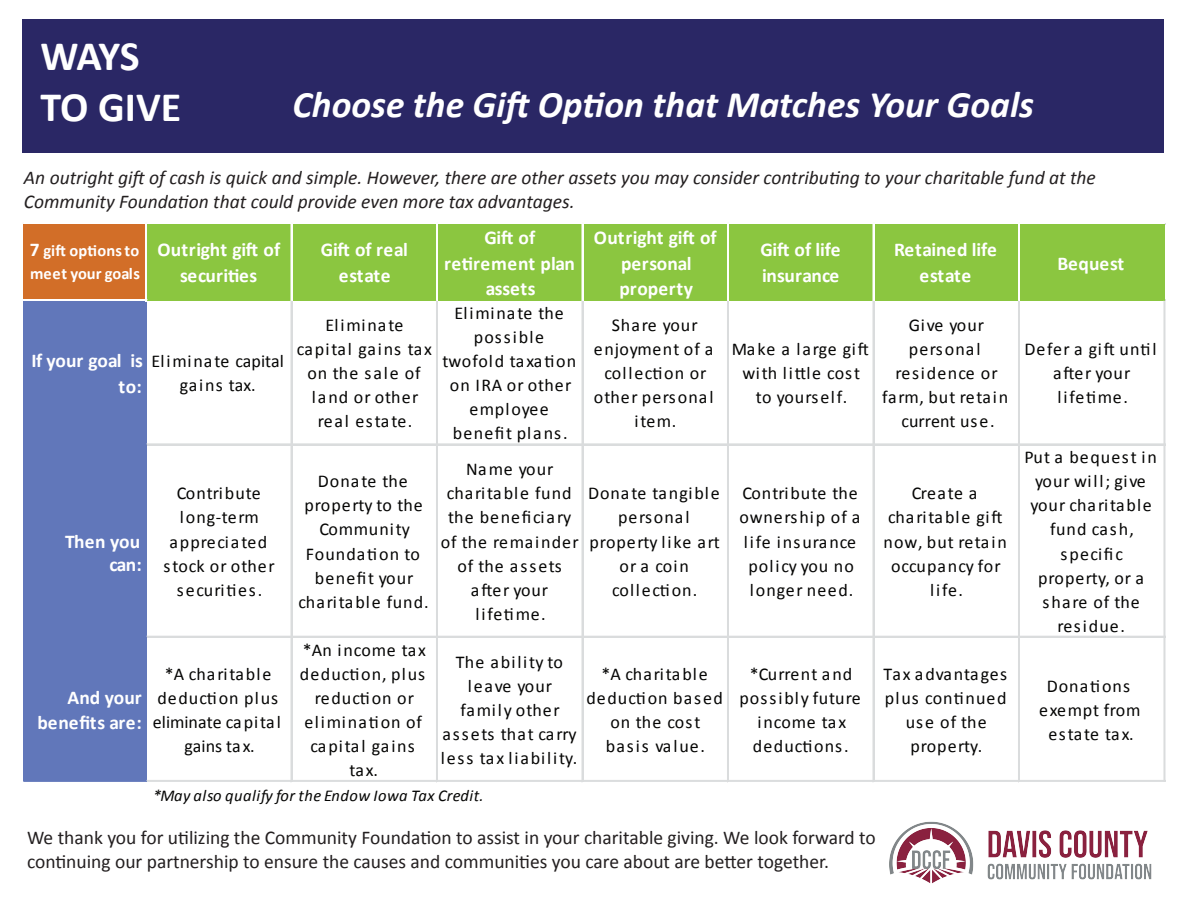
<style>
.page{position:relative;width:1188px;height:918px;background:#fff}
.page>*{position:absolute;margin:0;border:0;box-sizing:border-box;transform-origin:0 0}
.t1{font:700 42px/50.4px "Calibri";letter-spacing:-.015em;color:#fff}
.t2{font:italic 700 37.5px "Calibri";color:#fff}
.t3{font:19.5px/23.4px "Calibri";color:#231f20}
.t4{font:700 19.5px/25.5px "Calibri";color:#fff;text-align:center}
.t5{font:italic 19.5px/23.4px "Calibri";color:#231f20}
.t6{font:18px/24px "Calibri";letter-spacing:.055em;color:#050504;text-align:center}
.t7{font:18px/24px "Calibri";letter-spacing:.085em;color:#050504;text-align:center}
.t8{font:18px/24px "Calibri";letter-spacing:.025em;color:#050504;text-align:center}
.t9{font:18px "Calibri";letter-spacing:.005em;color:#050504}
.t10{font:italic 16.5px "Calibri";letter-spacing:.03em;color:#050504}
.t11{font:700 16.5px/22.5px "Calibri";letter-spacing:.005em;color:#fff}
.s1{font-size:19.5px}
.s2{font-weight:700;font-size:19.5px;color:#fff}
</style>
<div class="page">
<div style="left:22px;top:20px;width:1142px;height:133px;background:#2a2765"></div>
<div style="left:24px;top:225px;width:123px;height:76px;background:#d26e28"></div>
<div style="left:145px;top:225px;width:1020px;height:76px;background:#8bc640"></div>
<div style="left:24px;top:301px;width:123px;height:481px;background:#6177ba"></div>
<hr style="left:22px;top:299px;width:125px;height:1px;background:#fff">
<hr style="left:22px;top:300px;width:125px;height:1px;background:#fff">
<hr style="left:145px;top:223px;width:2px;height:78px;background:#fff">
<hr style="left:291px;top:223px;width:1px;height:78px;background:#fff">
<hr style="left:436px;top:223px;width:2px;height:78px;background:#fff">
<hr style="left:582px;top:223px;width:1px;height:78px;background:#fff">
<hr style="left:727px;top:223px;width:2px;height:78px;background:#fff">
<hr style="left:873px;top:223px;width:1px;height:78px;background:#fff">
<hr style="left:1018px;top:223px;width:2px;height:78px;background:#fff">
<svg style="left:147px;top:299px;width:1019px;height:483px"></svg>
<img style="left:889px;top:821px;width:263px;height:63px">
<h1 class="t1" style="left:40px;top:31px;width:142px">WAYS<br>TO GIVE</h1>
<h2 class="t2" style="left:292px;top:81px;width:743px">Choose the Gift Option that Matches Your Goals</h2>
<p class="t5" style="left:24px;top:165px;width:1073px">An outright gift of cash is quick and simple. However, there are other assets you may consider contributing to your charitable fund at the<br>Community Foundation that could provide even more tax advantages.</p>
<p class="t11" style="left:30px;top:239px;width:112px"><span class="s1">7</span> gift options to meet your goals</p>
<p class="t4" style="left:158px;top:237px;width:124px">Outright gift of securities</p>
<p class="t4" style="left:321px;top:237px;width:88px">Gift of real estate</p>
<p class="t9" style="left:32px;top:350px;width:254px"><span class="s2">If your goal is</span> Eliminate capital</p>
<p class="t4" style="left:118px;top:374px;width:25px">to:</p>
<p class="t6" style="left:180px;top:373px;width:77px">gains tax.</p>
<p class="t6" style="left:297px;top:313px;width:137px">Eliminate capital gains tax on the sale of land or other real estate.</p>
<p class="t4" style="left:444px;top:225px;width:133px">Gift of retirement plan assets</p>
<p class="t4" style="left:594px;top:225px;width:124px">Outright gift of personal property</p>
<p class="t6" style="left:442px;top:301px;width:135px">Eliminate the possible twofold taxation on IRA or other employee benefit plans.</p>
<p class="t6" style="left:594px;top:313px;width:121px">Share your enjoyment of a collection or other personal item.</p>
<p class="t4" style="left:760px;top:237px;width:81px;text-align:left">Gift of life insurance</p>
<p class="t4" style="left:894px;top:237px;width:104px">Retained life estate</p>
<p class="t6" style="left:732px;top:337px;width:138px">Make a large gift with little cost to yourself.</p>
<p class="t6" style="left:882px;top:313px;width:128px">Give your personal residence or farm, but retain current use.</p>
<p class="t4" style="left:65px;top:529px;width:78px;line-height:23.4px;text-align:right">Then you can:</p>
<p class="t4" style="left:38px;top:685px;width:106px;text-align:right">And your benefits are:</p>
<p class="t6" style="left:163px;top:482px;width:113px">Contribute long-term appreciated stock or other securities.</p>
<p class="t6" style="left:298px;top:470px;width:132px">Donate the property to the<br>Community<br>Foundation to benefit your charitable fund.</p>
<p class="t6" style="left:441px;top:457px;width:140px">Name your charitable fund the beneficiary of the remainder of the assets after your lifetime.</p>
<p class="t6" style="left:588px;top:482px;width:133px">Donate tangible personal property like art or a coin collection.</p>
<p class="t6" style="left:739px;top:482px;width:122px">Contribute the ownership of a life insurance policy you no longer need.</p>
<p class="t6" style="left:884px;top:482px;width:125px">Create a charitable gift now, but retain occupancy for life.</p>
<p class="t8" style="left:153px;top:662px;width:129px">*A charitable deduction plus eliminate capital gains tax.</p>
<p class="t6" style="left:300px;top:638px;width:128px">*An income tax deduction, plus reduction or elimination of capital gains tax.</p>
<p class="t7" style="left:441px;top:650px;width:138px">The ability to leave your family other assets that carry less tax liability.</p>
<p class="t10" style="left:153px;top:785px;width:332px">*May also qualify for the Endow Iowa Tax Credit.</p>
<p class="t6" style="left:586px;top:662px;width:138px">*A charitable deduction based on the cost basis value.</p>
<p class="t6" style="left:739px;top:662px;width:123px">*Current and possibly future income tax deductions.</p>
<p class="t6" style="left:883px;top:662px;width:125px">Tax advantages plus continued use of the property.</p>
<p class="t3" style="left:27px;top:826px;width:850px">We thank you for utilizing the Community Foundation to assist in your charitable giving. We look forward to continuing our partnership to ensure the causes and communities you care about are better together.</p>
<p class="t4" style="left:1058px;top:250px;width:68px">Bequest</p>
<p class="t6" style="left:1025px;top:337px;width:133px">Defer a gift until after your lifetime.</p>
<p class="t6" style="left:1025px;top:445px;width:134px">Put a bequest in your will; give your charitable fund cash, specific property, or a share of the residue.</p>
<p class="t6" style="left:1039px;top:674px;width:103px">Donations exempt from estate tax.</p>
</div>
